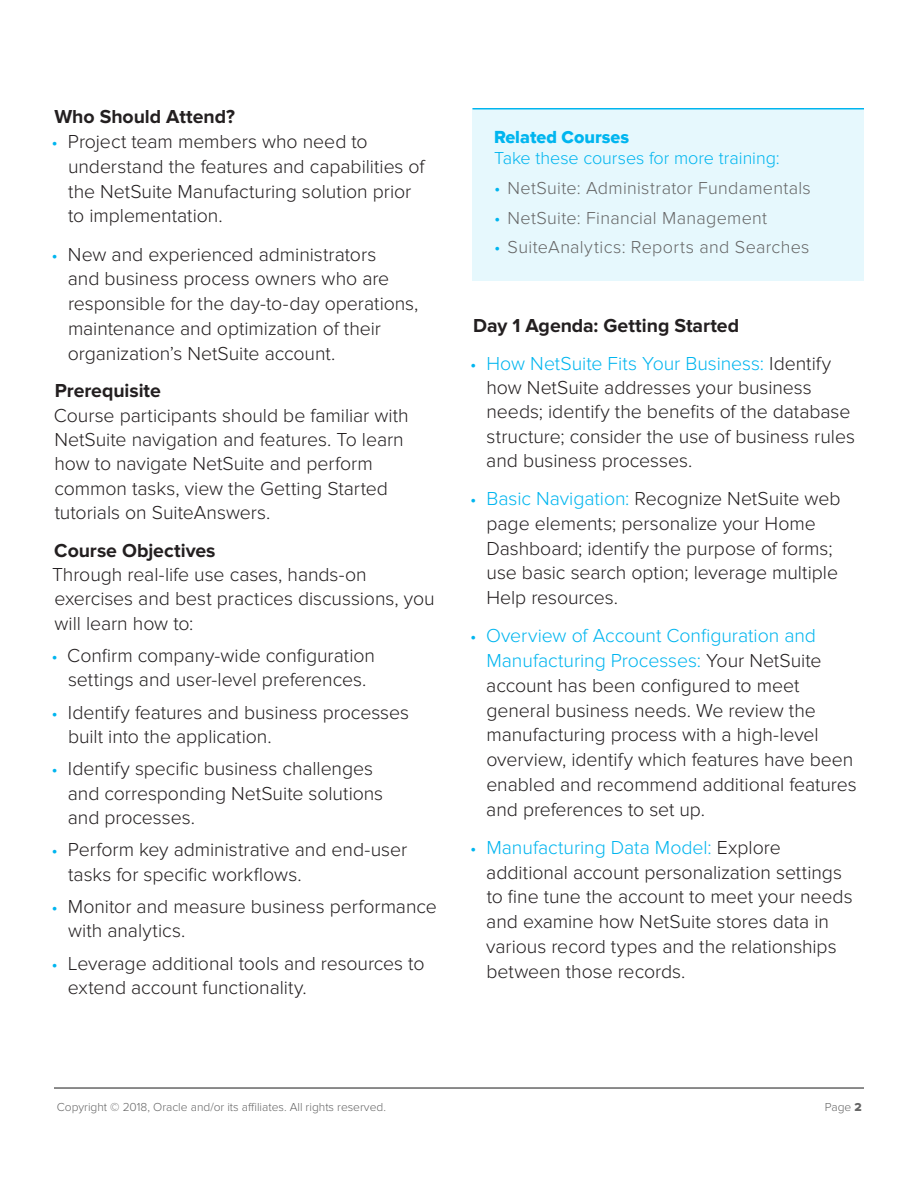
<style>
.page{position:relative;width:918px;height:1188px;background:#fff}
.page>*{position:absolute;margin:0;border:0;box-sizing:border-box;transform-origin:0 0}
.Main_Body_2016{font:300 19.5px/24.8px "Proxima Nova";letter-spacing:-.005em;color:#231f20}
.H2_Main_Body_Header{font:700 19.5px "Proxima Nova";letter-spacing:-.005em;color:#231f20}
.t1{font:300 18px "Proxima Nova";letter-spacing:.015em;color:#666}
.sidebar-normal{font:300 18px "Proxima Nova";letter-spacing:-.005em;color:#00b5ef}
.Sidebar_Head{font:18px "Proxima Nova Extrabld";color:#00b5ef}
.t2{font:300 12px "Proxima Nova";color:#666}
.s1{font-size:18px;color:#00b5ef}
.s2{color:#00b5ef}
.s3{font-family:"Proxima Nova Extrabld";font-weight:400}
</style>
<div class="page">
<hr style="left:54px;top:1087px;width:810px;height:2px;background:#666">
<div style="left:472px;top:108px;width:392px;height:172px;background:#e6f8fd"></div>
<hr style="left:472px;top:108px;width:392px;height:2px;background:#00b5ef">
<p class="H2_Main_Body_Header" style="left:54px;top:106px;width:182px">Who Should Attend?</p>
<p class="Main_Body_2016" style="left:68px;top:130px;width:358px;text-indent:-16px"><span class="s1">•</span> Project team members who need to understand the features and capabilities of the NetSuite Manufacturing solution prior to implementation.</p>
<p class="Main_Body_2016" style="left:68px;top:242px;width:352px;text-indent:-16px"><span class="s1">•</span> New and experienced administrators<br>and business process owners who are responsible for the day-to-day operations, maintenance and optimization of their organization’s NetSuite account.</p>
<p class="H2_Main_Body_Header" style="left:55px;top:380px;width:107px">Prerequisite</p>
<p class="Main_Body_2016" style="left:54px;top:403px;width:357px;line-height:24.3px">Course participants should be familiar with NetSuite navigation and features. To learn how to navigate NetSuite and perform common tasks, view the Getting Started tutorials on SuiteAnswers.</p>
<p class="H2_Main_Body_Header" style="left:54px;top:539px;width:163px">Course Objectives</p>
<p class="Main_Body_2016" style="left:52px;top:563px;width:384px;line-height:24.3px">Through real-life use cases, hands-on exercises and best practices discussions, you will learn how to:</p>
<p class="Main_Body_2016" style="left:52px;top:644px;width:325px;line-height:24.3px;text-align:center"><span class="s1">•</span> Confirm company-wide configuration settings and user-level preferences.</p>
<p class="Main_Body_2016" style="left:68px;top:700px;width:343px;line-height:24.3px;text-indent:-16px"><span class="s1">•</span> Identify features and business processes built into the application.</p>
<p class="Main_Body_2016" style="left:68px;top:757px;width:317px;line-height:24.3px;text-indent:-16px"><span class="s1">•</span> Identify specific business challenges and corresponding NetSuite solutions and processes.</p>
<p class="Main_Body_2016" style="left:68px;top:838px;width:341px;line-height:24.3px;text-indent:-17px"><span class="s1">•</span> Perform key administrative and end-user tasks for specific workflows.</p>
<p class="Main_Body_2016" style="left:68px;top:895px;width:370px;line-height:24.3px;text-indent:-16px"><span class="s1">•</span> Monitor and measure business performance with analytics.</p>
<p class="Main_Body_2016" style="left:68px;top:951px;width:358px;line-height:24.3px;text-indent:-16px"><span class="s1">•</span> Leverage additional tools and resources to extend account functionality.</p>
<p class="Sidebar_Head" style="left:494px;top:126px;width:137px">Related Courses</p>
<p class="sidebar-normal" style="left:494px;top:148px;width:287px">Take these courses for more training:</p>
<p class="t1" style="left:494px;top:178px;width:318px"><span class="s2">•</span> NetSuite: Administrator Fundamentals</p>
<p class="t1" style="left:494px;top:207px;width:275px"><span class="s2">•</span> NetSuite: Financial Management</p>
<p class="t1" style="left:494px;top:237px;width:317px"><span class="s2">•</span> SuiteAnalytics: Reports and Searches</p>
<p class="H2_Main_Body_Header" style="left:473px;top:314px;width:267px">Day 1 Agenda: Getting Started</p>
<p class="Main_Body_2016" style="left:486px;top:351px;width:370px;line-height:24.3px;text-indent:-16px"><span class="s1">•</span> <span class="s2">How NetSuite Fits Your Business:</span> Identify how NetSuite addresses your business needs; identify the benefits of the database structure; consider the use of business rules and business processes.</p>
<p class="Main_Body_2016" style="left:486px;top:487px;width:356px;text-indent:-16px"><span class="s1">•</span> <span class="s2">Basic Navigation:</span> Recognize NetSuite web page elements; personalize your Home Dashboard; identify the purpose of forms; use basic search option; leverage multiple Help resources.</p>
<p class="Main_Body_2016" style="left:486px;top:624px;width:372px;text-indent:-16px"><span class="s1">•</span> <span class="s2">Overview of Account Configuration and Manufacturing Processes:</span> Your NetSuite account has been configured to meet general business needs. We review the manufacturing process with a high-level overview, identify which features have been enabled and recommend additional features and preferences to set up.</p>
<p class="Main_Body_2016" style="left:486px;top:835px;width:368px;text-indent:-16px"><span class="s1">•</span> <span class="s2">Manufacturing Data Model:</span> Explore additional account personalization settings to fine tune the account to meet your needs and examine how NetSuite stores data in various record types and the relationships between those records.</p>
<p class="t2" style="left:57px;top:1100px;width:331px">Copyright © 2018, Oracle and/or its affiliates. All rights reserved.</p>
<p class="t2" style="left:825px;top:1100px;width:38px">Page <span class="s3">2</span></p>
</div>
